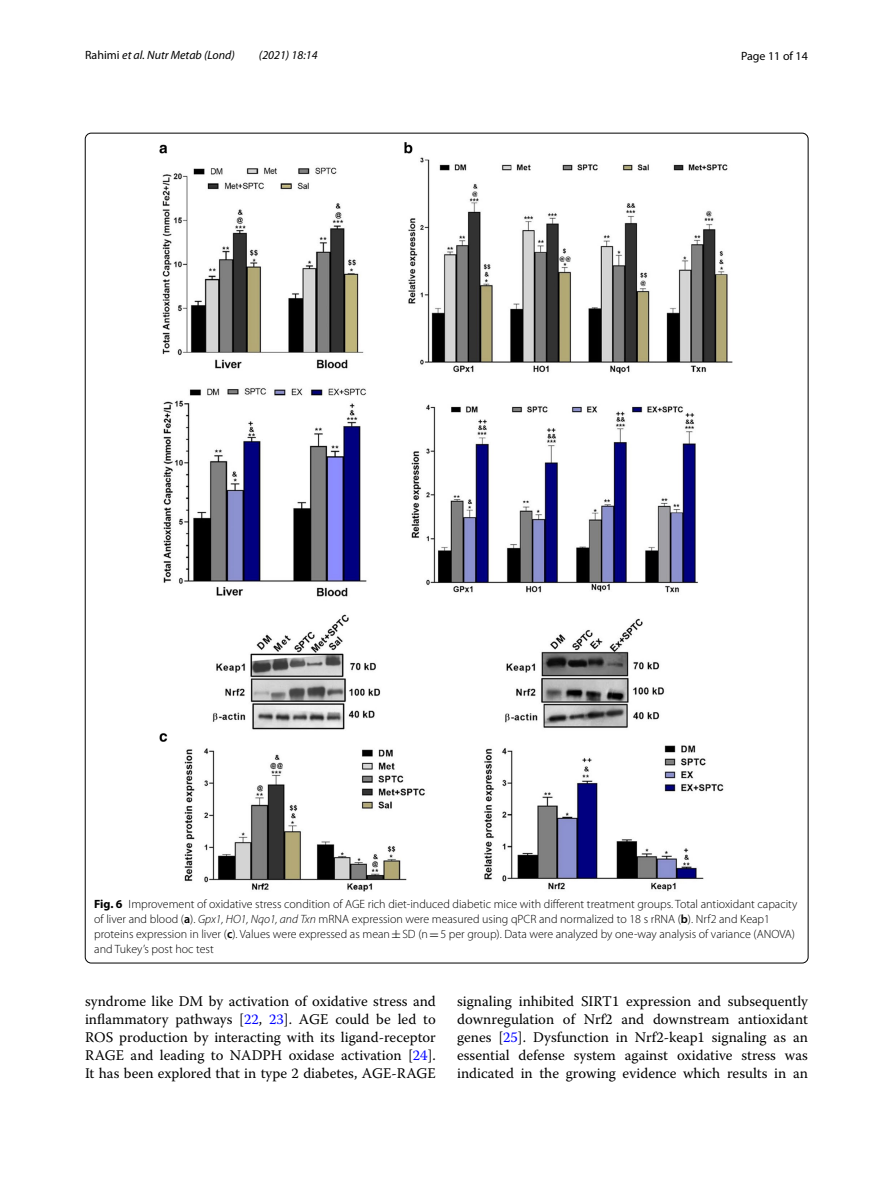
<style>
.page{position:relative;width:893px;height:1187px;background:#fff}
.page>*{position:absolute;margin:0;border:0;box-sizing:border-box;transform-origin:0 0}
.t1{font:14.7px/18px "Warnock Pro";color:#000;text-align:justify}
.t2{font:300 12px/15px "Myriad Pro";color:#000}
.t3{font:italic 12px "Myriad Pro";color:#000}
.t4{font:12px "Myriad Pro";color:#000}
.s1{font-style:normal}
.s2{font-weight:700}
.s3{font-weight:600}
.s4{font-style:italic}
.s5{font-family:"MTSY";font-weight:400}
.s6{color:#00f}
</style>
<div class="page">
<img style="left:160px;top:142px;width:573px;height:750px">
<p class="t3" style="left:85px;top:48px;width:151px"><span class="s1">Rahimi</span> et al. Nutr Metab (Lond)</p>
<p class="t3" style="left:259px;top:48px;width:60px">(2021) 18:14</p>
<p class="t4" style="left:741px;top:48px;width:68px">Page 11 of 14</p>
<p class="t2" style="left:94px;top:896px;width:705px"><span class="s2">Fig. 6</span> Improvement of oxidative stress condition of AGE rich diet-induced diabetic mice with different treatment groups. Total antioxidant capacity of liver and blood (<span class="s3">a</span>). <span class="s4">Gpx1, HO1, Nqo1, and Txn</span> mRNA expression were measured using qPCR and normalized to 18 s rRNA (<span class="s3">b</span>). Nrf2 and Keap1 proteins expression in liver (<span class="s3">c</span>). Values were expressed as mean<span class="s5">±</span>SD (n<span class="s5">=</span>5 per group). Data were analyzed by one-way analysis of variance (ANOVA) and Tukey’s post hoc test</p>
<p class="t1" style="left:85px;top:991px;width:352px">syndrome like DM by activation of oxidative stress and inflammatory pathways [<span class="s6">22</span>, <span class="s6">23</span>]. AGE could be led to ROS production by interacting with its ligand-receptor RAGE and leading to NADPH oxidase activation [<span class="s6">24</span>].<br>It has been explored that in type 2 diabetes, AGE-RAGE</p>
<p class="t1" style="left:457px;top:991px;width:352px">signaling inhibited SIRT1 expression and subsequently downregulation of Nrf2 and downstream antioxidant genes [<span class="s6">25</span>]. Dysfunction in Nrf2-keap1 signaling as an essential defense system against oxidative stress was indicated in the growing evidence which results in an</p>
</div>
